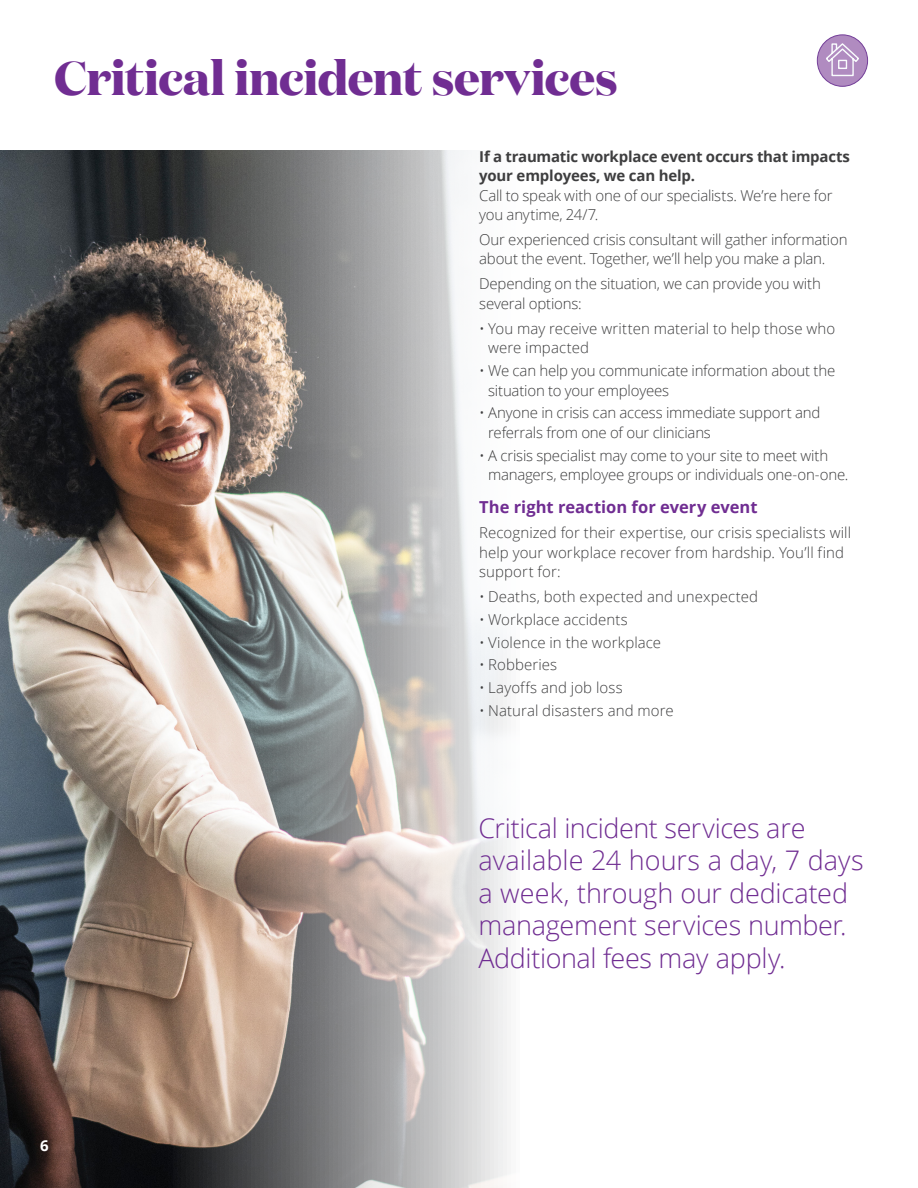
<style>
.page{position:relative;width:918px;height:1188px;background:#fff}
.page>*{position:absolute;margin:0;border:0;box-sizing:border-box;transform-origin:0 0}
.t1{font:700 48px "Domaine Display";letter-spacing:-.01em;color:#702d92}
.Callout{font:300 27px/32.4px "Open Sans";letter-spacing:-.01em;color:#702d92}
.Body_headline{font:700 16.5px "Open Sans";color:#702d92}
.Body{font:300 15px/19.5px "Open Sans";letter-spacing:-.01em;color:#3e3e3f}
.Body_subhead{font:700 15px/19.5px "Open Sans";letter-spacing:-.015em;color:#3e3e3f}
.Body-2{font:300 15px "Open Sans";letter-spacing:.01em;color:#3e3e3f}
.t2{font:700 15px "Open Sans";color:#fff}
</style>
<div class="page">
<img style="left:0;top:150px;width:507px;height:1038px">
<div style="left:817px;top:35px;width:51px;height:51px;background:#b08bc0;border-radius:50%"></div>
<div style="left:817px;top:34px;width:51px;height:53px;border:1px solid #743f99;border-radius:50%"></div>
<svg style="left:825px;top:42px;width:35px;height:35px"></svg>
<h2 class="t1" style="left:54px;top:43px;width:565px">Critical incident services</h2>
<h4 class="Body_subhead" style="left:479px;top:146px;width:372px">If a traumatic workplace event occurs that impacts your employees, we can help.</h4>
<p class="Body" style="left:479px;top:185px;width:355px">Call to speak with one of our specialists. We’re here for you anytime, 24/7.</p>
<p class="Body" style="left:479px;top:229px;width:370px">Our experienced crisis consultant will gather information about the event. Together, we’ll help you make a plan.</p>
<p class="Body" style="left:479px;top:274px;width:343px">Depending on the situation, we can provide you with several options:</p>
<p class="Body" style="left:488px;top:318px;width:349px;text-indent:-9px">• You may receive written material to help those who were impacted</p>
<p class="Body" style="left:488px;top:360px;width:349px;text-indent:-9px">• We can help you communicate information about the situation to your employees</p>
<p class="Body" style="left:488px;top:403px;width:334px;text-indent:-9px">• Anyone in crisis can access immediate support and referrals from one of our clinicians</p>
<p class="Body" style="left:488px;top:445px;width:362px;text-indent:-9px">• A crisis specialist may come to your site to meet with managers, employee groups or individuals one-on-one.</p>
<h3 class="Body_headline" style="left:479px;top:496px;width:280px">The right reaction for every event</h3>
<p class="Body" style="left:479px;top:523px;width:373px">Recognized for their expertise, our crisis specialists will help your workplace recover from hardship. You’ll find support for:</p>
<p class="Body-2" style="left:479px;top:586px;width:280px">• Deaths, both expected and unexpected</p>
<p class="Body" style="left:479px;top:609px;width:150px">• Workplace accidents</p>
<p class="Body" style="left:479px;top:632px;width:183px">• Violence in the workplace</p>
<p class="Body" style="left:479px;top:655px;width:80px">• Robberies</p>
<p class="Body" style="left:479px;top:677px;width:145px">• Layoffs and job loss</p>
<p class="Body" style="left:479px;top:700px;width:196px">• Natural disasters and more</p>
<p class="t2" style="left:40px;top:1135px;width:10px">6</p>
<p class="Callout" style="left:478px;top:811px;width:387px">Critical incident services are available 24 hours a day, 7 days a week, through our dedicated management services number.<br>Additional fees may apply.</p>
</div>
